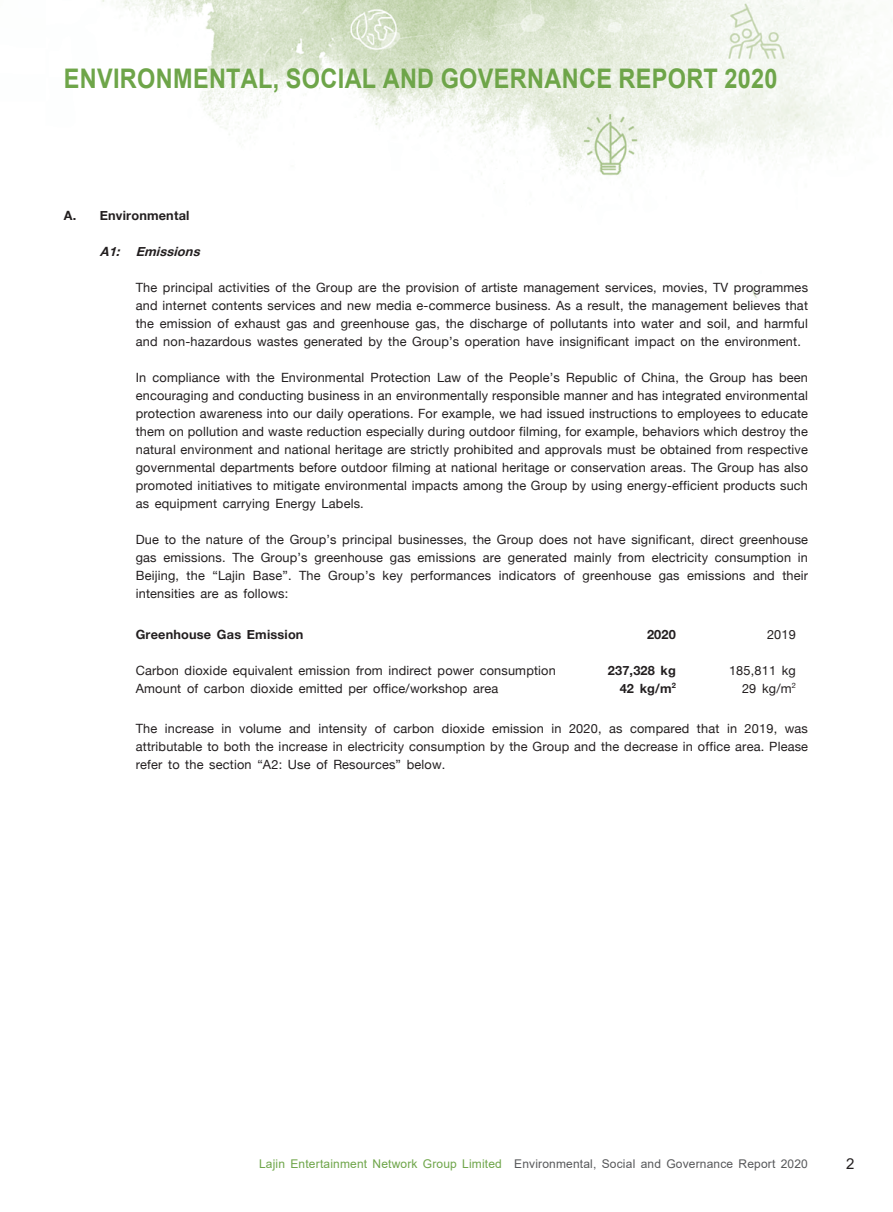
<style>
.page{position:relative;width:893px;height:1212px;background:#fff}
.page>*{position:absolute;margin:0;border:0;box-sizing:border-box;transform-origin:0 0}
.t1{font:700 27px "Arial";letter-spacing:.015em;color:#6ea549;scale:.87 1}
.t2{font:15px "Arial";color:#231f20}
._13_____P4{font:12.75px/18px "Helvetica Neue";letter-spacing:.015em;color:#231f20;text-align:justify}
._15_Table_Stub{font:12.75px "Helvetica Neue";letter-spacing:.015em;color:#231f20}
._15_Table_Stub-2{font:700 12.75px "Helvetica Neue";letter-spacing:.015em;color:#231f20}
._01_Body_Text{font:700 12.75px "Helvetica Neue";letter-spacing:.015em;color:#231f20}
._01_Body_Text-2{font:12.75px "Helvetica Neue";letter-spacing:.015em;color:#231f20}
._04___H2{font:700 12.75px "Helvetica Neue";letter-spacing:.015em;color:#231f20}
._05_____H3{font:italic 700 12.75px "Helvetica Neue";color:#231f20}
.t3{font:12px "Arial";letter-spacing:.015em;color:#57585a}
.s1{color:#6ea549}
</style>
<div class="page">
<img style="left:102px;top:0;width:790px;height:298px">
<h1 class="t1" style="left:64px;top:60px;width:822px">ENVIRONMENTAL, SOCIAL AND GOVERNANCE REPORT 2020</h1>
<p class="_04___H2" style="left:64px;top:206px;width:127px">A. Environmental</p>
<p class="_05_____H3" style="left:100px;top:242px;width:107px">A1: Emissions</p>
<p class="_13_____P4" style="left:136px;top:279px;width:674px">The principal activities of the Group are the provision of artiste management services, movies, TV programmes and internet contents services and new media e-commerce business. As a result, the management believes that the emission of exhaust gas and greenhouse gas, the discharge of pollutants into water and soil, and harmful and non-hazardous wastes generated by the Group’s operation have insignificant impact on the environment.</p>
<p class="_13_____P4" style="left:136px;top:369px;width:674px">In compliance with the Environmental Protection Law of the People’s Republic of China, the Group has been encouraging and conducting business in an environmentally responsible manner and has integrated environmental protection awareness into our daily operations. For example, we had issued instructions to employees to educate them on pollution and waste reduction especially during outdoor filming, for example, behaviors which destroy the natural environment and national heritage are strictly prohibited and approvals must be obtained from respective governmental departments before outdoor filming at national heritage or conservation areas. The Group has also promoted initiatives to mitigate environmental impacts among the Group by using energy-efficient products such as equipment carrying Energy Labels.</p>
<p class="_13_____P4" style="left:136px;top:531px;width:674px">Due to the nature of the Group’s principal businesses, the Group does not have significant, direct greenhouse gas emissions. The Group’s greenhouse gas emissions are generated mainly from electricity consumption in Beijing, the “Lajin Base”. The Group’s key performances indicators of greenhouse gas emissions and their intensities are as follows:</p>
<p class="_15_Table_Stub-2" style="left:136px;top:624px;width:169px">Greenhouse Gas Emission</p>
<p class="_01_Body_Text" style="left:647px;top:624px;width:30px">2020</p>
<p class="_01_Body_Text-2" style="left:767px;top:625px;width:30px">2019</p>
<p class="_15_Table_Stub" style="left:136px;top:661px;width:422px">Carbon dioxide equivalent emission from indirect power consumption</p>
<p class="_01_Body_Text" style="left:608px;top:660px;width:70px">237,328 kg</p>
<p class="_01_Body_Text-2" style="left:729px;top:661px;width:68px">185,811 kg</p>
<p class="_15_Table_Stub" style="left:136px;top:679px;width:364px">Amount of carbon dioxide emitted per office/workshop area</p>
<p class="_01_Body_Text" style="left:620px;top:678px;width:58px">42 kg/m<sup>2</sup></p>
<p class="_01_Body_Text-2" style="left:742px;top:679px;width:55px">29 kg/m<sup>2</sup></p>
<p class="_13_____P4" style="left:136px;top:720px;width:674px">The increase in volume and intensity of carbon dioxide emission in 2020, as compared that in 2019, was attributable to both the increase in electricity consumption by the Group and the decrease in office area. Please refer to the section “A2: Use of Resources” below.</p>
<p class="t3" style="left:259px;top:1155px;width:550px"><span class="s1">Lajin Entertainment Network Group Limited</span> Environmental, Social and Governance Report 2020</p>
<p class="t2" style="left:846px;top:1153px;width:10px">2</p>
</div>
